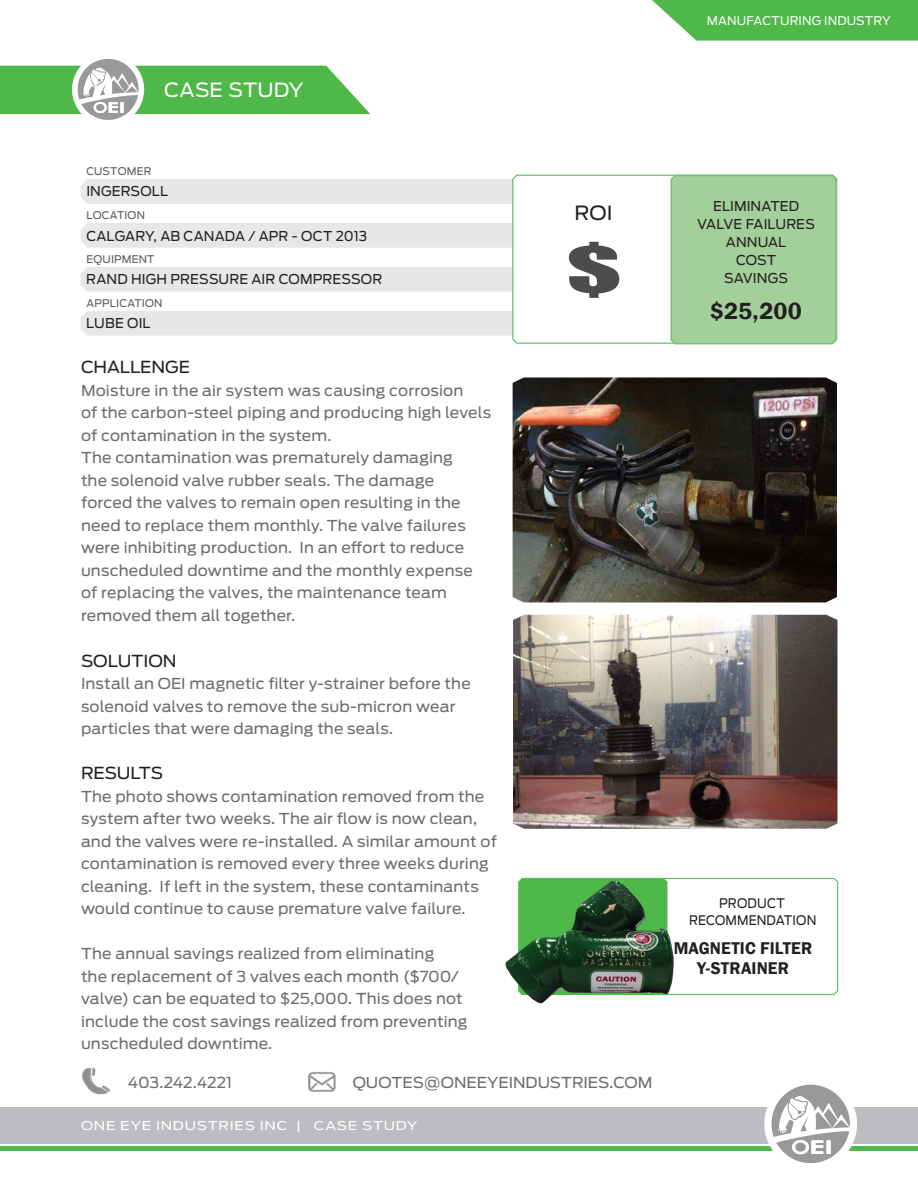
<style>
.page{position:relative;width:918px;height:1188px;background:#fff}
.page>*{position:absolute;margin:0;border:0;box-sizing:border-box;transform-origin:0 0}
.t1{font:60px "Impact";color:#4b4c4d;scale:1.7 1}
.t2{font:600 24px "Franklin Gothic";color:#231f20}
.t3{font:19.5px "Antenna";letter-spacing:.005em;color:#fff;scale:1.05 1}
.t4{font:19.5px "Antenna";color:#231f20;scale:1.05 1}
.t5{font:600 17.55px "Franklin Gothic";letter-spacing:.01em;color:#231f20}
.t6{font:16.5px "Antenna";letter-spacing:-.005em;color:#231f20;scale:1.05 1}
.t7{font:15px/22.5px "Antenna";letter-spacing:.01em;color:#6c6d70;scale:1.05 1}
.t8{font:15px "Antenna";letter-spacing:-.015em;color:#6c6d70;scale:1.05 1}
.t9{font:13.5px "Antenna";letter-spacing:.01em;color:#231f20}
.t10{font:13.05px "Antenna";letter-spacing:.01em;color:#231f20;scale:.93 1}
.t11{font:12px "Antenna";letter-spacing:.045em;color:#fff;scale:1.2 1}
.t12{font:12px "Antenna";letter-spacing:.015em;color:#fff}
.t13{font:10.5px "Antenna";letter-spacing:.015em;color:#57585a}
</style>
<div class="page">
<div style="left:80px;top:267px;width:432px;height:25px;background:#e6e7e9"></div>
<div style="left:80px;top:311px;width:432px;height:25px;background:#e6e7e9"></div>
<div style="left:81px;top:179px;width:431px;height:25px;background:#e6e7e9"></div>
<div style="left:81px;top:223px;width:431px;height:25px;background:#e6e7e9"></div>
<img style="left:82px;top:1067px;width:29px;height:28px">
<img style="left:308px;top:1072px;width:28px;height:20px">
<svg style="left:652px;top:0;width:266px;height:41px;background:#5ebe59"></svg>
<div style="left:0;top:1107px;width:918px;height:37px;background:#bcbdc0"></div>
<hr style="left:0;top:1147px;width:918px;height:4px;background:#4eb848">
<div style="left:764px;top:1078px;width:93px;height:92px;background:#fff;border-radius:50%"></div>
<svg style="left:771px;top:1084px;width:79px;height:80px"></svg>
<svg style="left:0;top:59px;width:370px;height:61px"></svg>
<svg style="left:512px;top:174px;width:158px;height:170px"></svg>
<div style="left:670px;top:174px;width:168px;height:171px;background:#a3cf9a"></div>
<img style="left:513px;top:377px;width:324px;height:225px">
<img style="left:513px;top:615px;width:324px;height:214px">
<svg style="left:675px;top:878px;width:163px;height:117px"></svg>
<img style="left:505px;top:877px;width:170px;height:127px">
<h3 class="t3" style="left:164px;top:78px;width:134px">CASE STUDY</h3>
<p class="t12" style="left:707px;top:13px;width:186px">MANUFACTURING INDUSTRY</p>
<p class="t13" style="left:87px;top:165px;width:66px">CUSTOMER</p>
<p class="t13" style="left:87px;top:208px;width:60px">LOCATION</p>
<p class="t9" style="left:86px;top:183px;width:83px">INGERSOLL</p>
<p class="t9" style="left:86px;top:228px;width:282px">CALGARY, AB CANADA / APR - OCT 2013</p>
<p class="t13" style="left:86px;top:253px;width:70px">EQUIPMENT</p>
<p class="t13" style="left:86px;top:297px;width:78px">APPLICATION</p>
<p class="t9" style="left:86px;top:271px;width:298px">RAND HIGH PRESSURE AIR COMPRESSOR</p>
<p class="t9" style="left:86px;top:315px;width:66px">LUBE OIL</p>
<p class="t6" style="left:81px;top:357px;width:105px">CHALLENGE</p>
<p class="t7" style="left:81px;top:379px;width:392px">Moisture in the air system was causing corrosion<br>of the carbon-steel piping and producing high levels of contamination in the system.<br>The contamination was prematurely damaging<br>the solenoid valve rubber seals. The damage<br>forced the valves to remain open resulting in the need to replace them monthly. The valve failures were inhibiting production. In an effort to reduce unscheduled downtime and the monthly expense of replacing the valves, the maintenance team removed them all together.</p>
<p class="t6" style="left:81px;top:651px;width:93px">SOLUTION</p>
<p class="t7" style="left:81px;top:672px;width:373px">Install an OEI magnetic filter y-strainer before the solenoid valves to remove the sub-micron wear particles that were damaging the seals.</p>
<p class="t6" style="left:81px;top:763px;width:80px">RESULTS</p>
<p class="t7" style="left:81px;top:785px;width:398px">The photo shows contamination removed from the system after two weeks. The air flow is now clean, and the valves were re-installed. A similar amount of contamination is removed every three weeks during cleaning. If left in the system, these contaminants would continue to cause premature valve failure.</p>
<p class="t7" style="left:81px;top:942px;width:370px">The annual savings realized from eliminating<br>the replacement of 3 valves each month ($700/ valve) can be equated to $25,000. This does not include the cost savings realized from preventing unscheduled downtime.</p>
<h3 class="t4" style="left:574px;top:201px;width:38px">ROI</h3>
<h1 class="t1" style="left:566px;top:223px;width:34px">$</h1>
<p class="t8" style="left:128px;top:1073px;width:101px">403.242.4221</p>
<p class="t7" style="left:353px;top:1071px;width:287px">QUOTES@ONEEYEINDUSTRIES.COM</p>
<p class="t11" style="left:81px;top:1119px;width:282px">ONE EYE INDUSTRIES INC | CASE STUDY</p>
<p class="t9" style="left:713px;top:198px;width:87px">ELIMINATED</p>
<p class="t9" style="left:697px;top:216px;width:119px">VALVE FAILURES</p>
<p class="t9" style="left:726px;top:234px;width:62px">ANNUAL</p>
<p class="t9" style="left:736px;top:252px;width:42px">COST</p>
<p class="t9" style="left:724px;top:270px;width:65px">SAVINGS</p>
<p class="t2" style="left:710px;top:296px;width:93px">$25,200</p>
<p class="t10" style="left:719px;top:895px;width:72px">PRODUCT</p>
<p class="t10" style="left:689px;top:913px;width:138px">RECOMMENDATION</p>
<p class="t5" style="left:674px;top:937px;width:140px">MAGNETIC FILTER</p>
<p class="t5" style="left:697px;top:958px;width:94px">Y-STRAINER</p>
</div>
